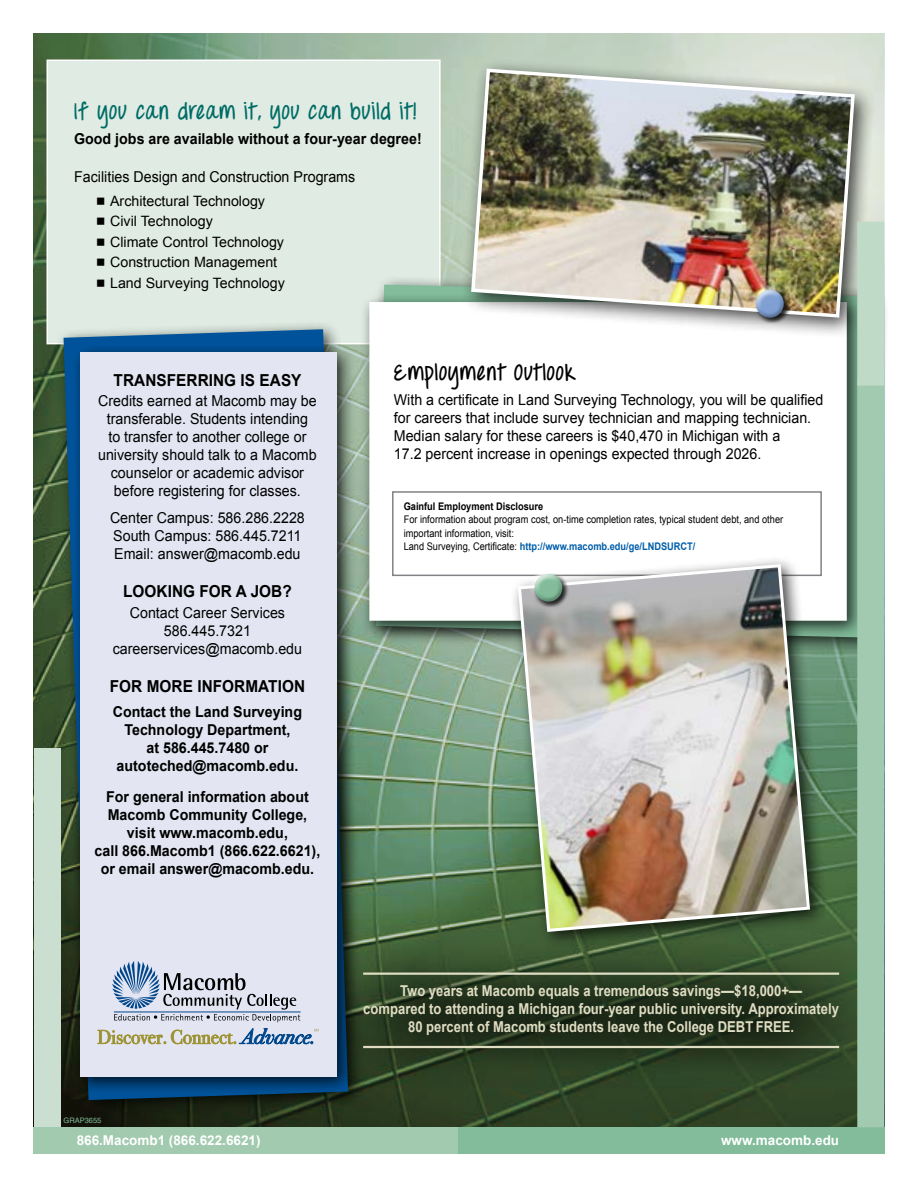
<style>
.page{position:relative;width:918px;height:1188px;background:#fff}
.page>*{position:absolute;margin:0;border:0;box-sizing:border-box;transform-origin:0 0}
.t1{font:700 22.5px "Throw My Hands Upinthe Air";letter-spacing:.05em;color:#006c66;scale:.95 1}
.t2{font:700 22.5px "Throw My Hands Upinthe Air";letter-spacing:.05em;color:#000;scale:.95 1}
.t3{font:700 16.5px "Arial";letter-spacing:.005em;color:#000;scale:.93 1}
.t4{font:15px/18px "Arial";color:#000;scale:.95 1}
.t5{font:700 15px/18px "Arial";color:#000;text-align:center;scale:.95 1}
.t6{font:700 15px/18px "Arial";color:#dfdcc1;text-align:center;scale:.87 1}
.t7{font:14.25px/20.5px "Arial";color:#000}
.t8{font:700 13.5px "Arial";color:#fff}
.t9{font:10.5px/13.5px "Arial";color:#000;scale:.88 1}
.t10{font:700 10.5px "Arial";color:#000;scale:.88 1}
.t11{font:7.5px "Helvetica";color:#82bc9a}
.s1{font-family:"Universal Newswith Comm Pi"}
.s2{font-weight:700;color:#005daa}
</style>
<div class="page">
<img style="left:34px;top:34px;width:850px;height:1093px">
<div style="left:46px;top:60px;width:395px;height:284px;background:#e0ece3;border:2px solid #fff"></div>
<div style="left:367px;top:275px;width:522px;height:381px;background:#000;opacity:.75"></div>
<div style="left:54px;top:320px;width:312px;height:798px;background:#000;opacity:.75"></div>
<svg style="left:64px;top:329px;width:284px;height:771px;background:#345a64"></svg>
<div style="left:71px;top:343px;width:285px;height:753px;background:#000;opacity:.75"></div>
<div style="left:80px;top:352px;width:257px;height:725px;background:#e3e6f2"></div>
<div style="left:360px;top:293px;width:506px;height:346px;background:#000;opacity:.75"></div>
<div style="left:369px;top:302px;width:478px;height:319px;background:#fff;border:3px solid #fff"></div>
<div style="left:335px;top:940px;width:543px;height:150px;background:#000;opacity:.96"></div>
<hr style="left:363px;top:973px;width:476px;height:2px;background:#dfdcc1">
<hr style="left:363px;top:1046px;width:476px;height:2px;background:#dfdcc1">
<svg style="left:98px;top:1028px;width:221px;height:16px"></svg>
<hr style="left:114px;top:1012px;width:187px;height:1px;background:#00468b">
<svg style="left:112px;top:961px;width:188px;height:61px"></svg>
<div style="left:460px;top:58px;width:417px;height:282px;background:#000;opacity:.75"></div>
<img style="left:469px;top:67px;width:388px;height:252px">
<div style="left:755px;top:289px;width:36px;height:36px;background:#000;opacity:.75"></div>
<div style="left:751px;top:285px;width:35px;height:29px;background:#fff;opacity:.75"></div>
<div style="left:754px;top:294px;width:35px;height:29px;background:#000;opacity:.28"></div>
<div style="left:392px;top:491px;width:430px;height:85px;border:2px solid #808285"></div>
<div style="left:509px;top:555px;width:319px;height:394px;background:#000;opacity:.75"></div>
<img style="left:516px;top:562px;width:296px;height:372px">
<div style="left:534px;top:573px;width:36px;height:36px;background:#000;opacity:.75"></div>
<div style="left:530px;top:569px;width:35px;height:29px;background:#fff;opacity:.75"></div>
<div style="left:532px;top:578px;width:36px;height:29px;background:#000;opacity:.28"></div>
<div style="left:457px;top:1127px;width:427px;height:27px;background:#82bc9a"></div>
<div style="left:34px;top:748px;width:27px;height:379px;background:#cbdfd1"></div>
<svg style="left:857px;top:222px;width:27px;height:905px;background:#a5cab1"></svg>
<div style="left:34px;top:1127px;width:424px;height:27px;background:#a1caaf"></div>
<h1 class="t1" style="left:74px;top:97px;width:362px">If you can dream it, you can build it!</h1>
<p class="t5" style="left:74px;top:130px;width:367px">Good jobs are available without a four-year degree!</p>
<p class="t4" style="left:74px;top:168px;width:297px">Facilities Design and Construction Programs</p>
<p class="t7" style="left:97px;top:191px;width:190px"><span class="s1">7</span> Architectural Technology<br><span class="s1">7</span> Civil Technology<br><span class="s1">7</span> Climate Control Technology<br><span class="s1">7</span> Construction Management<br><span class="s1">7</span> Land Surveying Technology</p>
<p class="t3" style="left:114px;top:369px;width:204px">TRANSFERRING IS EASY</p>
<p class="t4" style="left:98px;top:392px;width:232px;text-align:center">Credits earned at Macomb may be transferable. Students intending<br>to transfer to another college or university should talk to a Macomb counselor or academic advisor before registering for classes.</p>
<p class="t4" style="left:110px;top:509px;width:207px">Center Campus: 586.286.2228<br>South Campus: 586.445.7211<br>Email: answer@macomb.edu</p>
<p class="t3" style="left:123px;top:581px;width:183px">LOOKING FOR A JOB?</p>
<p class="t4" style="left:113px;top:603px;width:201px;text-align:center">Contact Career Services<br>586.445.7321 careerservices@macomb.edu</p>
<p class="t3" style="left:110px;top:675px;width:211px">FOR MORE INFORMATION</p>
<p class="t5" style="left:113px;top:703px;width:201px">Contact the Land Surveying<br>Technology Department,<br>at 586.445.7480 or autoteched@macomb.edu.</p>
<p class="t5" style="left:95px;top:788px;width:239px">For general information about<br>Macomb Community College, visit www.macomb.edu,<br>call 866.Macomb1 (866.622.6621), or email answer@macomb.edu.</p>
<p class="t11" style="left:64px;top:1115px;width:39px">GRAP3655</p>
<h1 class="t2" style="left:394px;top:358px;width:193px">Employment Outlook</h1>
<p class="t4" style="left:394px;top:390px;width:454px">With a certificate in Land Surveying Technology, you will be qualified for careers that include survey technician and mapping technician.<br>Median salary for these careers is $40,470 in Michigan with a<br>17.2 percent increase in openings expected through 2026.</p>
<p class="t10" style="left:404px;top:499px;width:160px">Gainful Employment Disclosure</p>
<p class="t9" style="left:404px;top:513px;width:433px">For information about program cost, on-time completion rates, typical student debt, and other important information, visit:<br>Land Surveying, Certificate: <span class="s2">http://www.macomb.edu/ge/LNDSURCT/</span></p>
<p class="t6" style="left:363px;top:983px;width:548px">Two years at Macomb equals a tremendous savings—$18,000+—<br>compared to attending a Michigan four-year public university. Approximately<br>80 percent of Macomb students leave the College DEBT FREE.</p>
<p class="t8" style="left:77px;top:1131px;width:185px">866.Macomb1 (866.622.6621)</p>
<p class="t8" style="left:721px;top:1131px;width:120px">www.macomb.edu</p>
</div>
